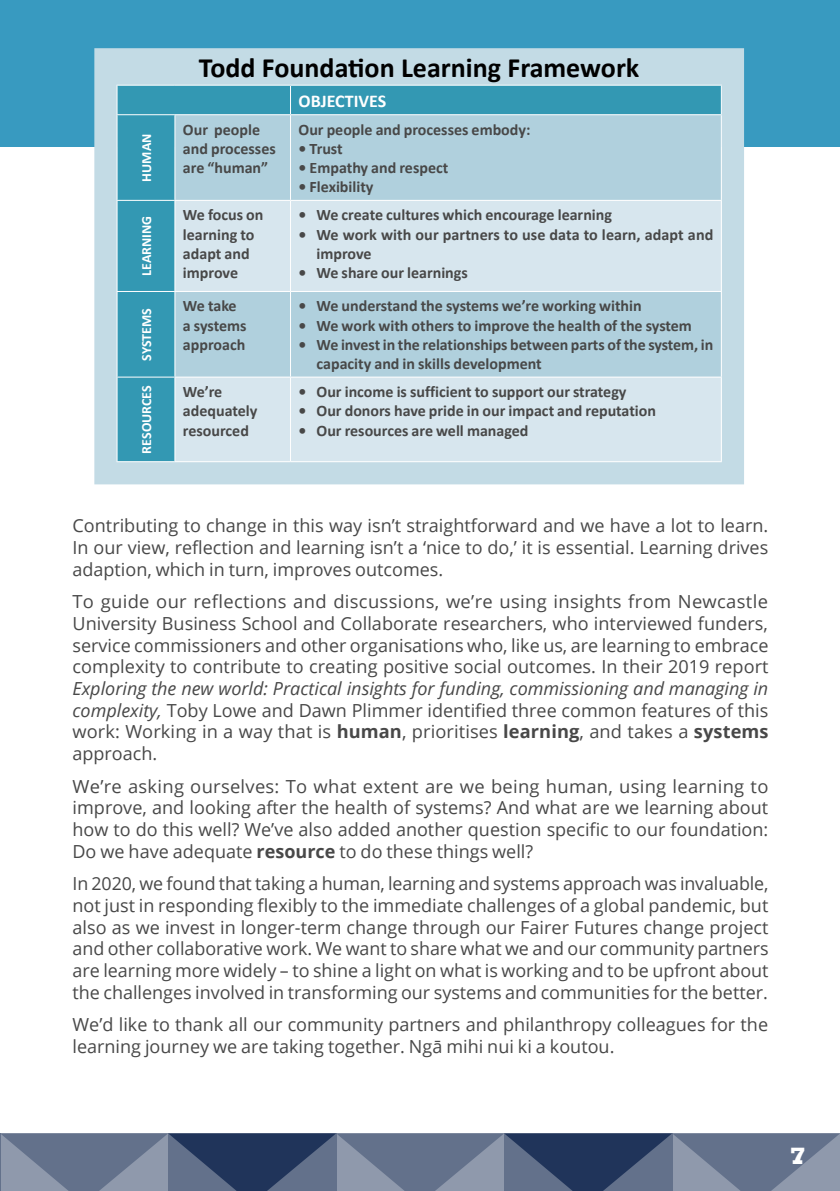
<style>
.page{position:relative;width:840px;height:1191px;background:#fff}
.page>*{position:absolute;margin:0;border:0;box-sizing:border-box;transform-origin:0 0}
.t1{font:700 28px "Calibri";color:#000}
.t2{font:800 24px "Rockwell";color:#fff}
.t3{font:18px/21.6px "Open Sans";color:#484848;text-align:justify}
.t4{font:700 18px "Calibri";color:#fff}
.t5{font:700 16px/19.2px "Calibri";color:#484848}
.t6{font:700 14px "Calibri";color:#fff}
.s1{font-style:italic}
.s2{font-weight:700}
</style>
<div class="page">
<svg style="left:1px;top:1133px;width:838px;height:58px;background:#5e6c87"></svg>
<hr style="left:0;top:1133px;width:1px;height:58px;background:#63718b">
<div style="left:0;top:0;width:839px;height:147px;background:#389ac0"></div>
<div style="left:94px;top:48px;width:649px;height:436px;background:#c3dbe5"></div>
<div style="left:117px;top:86px;width:603px;height:375px;background:#3398b3"></div>
<div style="left:175px;top:115px;width:545px;height:85px;background:#b0d0dd"></div>
<svg style="left:175px;top:201px;width:545px;height:260px;background:#cadee8"></svg>
<hr style="left:116px;top:85px;width:59px;height:1px;background:#fff">
<svg style="left:116px;top:86px;width:1px;height:28px"></svg>
<hr style="left:175px;top:85px;width:115px;height:1px;background:#fff">
<hr style="left:290px;top:85px;width:431px;height:1px;background:#fff">
<svg style="left:290px;top:86px;width:1px;height:28px"></svg>
<svg style="left:720px;top:86px;width:1px;height:28px"></svg>
<hr style="left:116px;top:114px;width:59px;height:1px;background:#fff">
<hr style="left:116px;top:115px;width:1px;height:85px;background:#fff">
<hr style="left:175px;top:114px;width:115px;height:1px;background:#fff">
<hr style="left:174px;top:115px;width:1px;height:85px;background:#fff">
<hr style="left:290px;top:114px;width:431px;height:1px;background:#fff">
<hr style="left:290px;top:115px;width:1px;height:85px;background:#fff">
<hr style="left:720px;top:115px;width:1px;height:85px;background:#fff">
<hr style="left:116px;top:200px;width:59px;height:1px;background:#fff">
<hr style="left:116px;top:201px;width:1px;height:90px;background:#fff">
<hr style="left:175px;top:200px;width:115px;height:1px;background:#fff">
<hr style="left:174px;top:201px;width:1px;height:90px;background:#fff">
<hr style="left:290px;top:200px;width:431px;height:1px;background:#fff">
<hr style="left:290px;top:201px;width:1px;height:90px;background:#fff">
<hr style="left:720px;top:201px;width:1px;height:90px;background:#fff">
<hr style="left:116px;top:291px;width:59px;height:1px;background:#fff">
<hr style="left:116px;top:292px;width:1px;height:84px;background:#fff">
<hr style="left:175px;top:291px;width:115px;height:1px;background:#fff">
<hr style="left:174px;top:292px;width:1px;height:84px;background:#fff">
<hr style="left:290px;top:291px;width:431px;height:1px;background:#fff">
<hr style="left:290px;top:292px;width:1px;height:84px;background:#fff">
<hr style="left:720px;top:292px;width:1px;height:84px;background:#fff">
<hr style="left:116px;top:376px;width:59px;height:1px;background:#fff">
<hr style="left:116px;top:377px;width:1px;height:84px;background:#fff">
<hr style="left:175px;top:376px;width:115px;height:1px;background:#fff">
<hr style="left:174px;top:377px;width:1px;height:84px;background:#fff">
<hr style="left:290px;top:376px;width:431px;height:1px;background:#fff">
<hr style="left:290px;top:377px;width:1px;height:84px;background:#fff">
<hr style="left:720px;top:377px;width:1px;height:84px;background:#fff">
<hr style="left:116px;top:461px;width:59px;height:1px;background:#fff">
<hr style="left:175px;top:461px;width:115px;height:1px;background:#fff">
<hr style="left:290px;top:461px;width:431px;height:1px;background:#fff">
<h1 class="t1" style="left:199px;top:48px;width:441px">Todd Foundation Learning Framework</h1>
<p class="t4" style="left:298px;top:88px;width:89px">OBJECTIVES</p>
<p class="t6" style="left:137px;top:181px;width:49px;rotate:-90deg">HUMAN</p>
<p class="t5" style="left:183px;top:119px;width:94px">Our people and processes are “human”</p>
<p class="t5" style="left:298px;top:119px;width:233px">Our people and processes embody:</p>
<p class="t5" style="left:298px;top:138px;width:46px">• Trust</p>
<p class="t5" style="left:298px;top:158px;width:151px">• Empathy and respect</p>
<p class="t5" style="left:298px;top:177px;width:76px">• Flexibility</p>
<p class="t6" style="left:137px;top:276px;width:62px;rotate:-90deg">LEARNING</p>
<p class="t5" style="left:183px;top:205px;width:82px">We focus on learning to adapt and improve</p>
<p class="t5" style="left:298px;top:205px;width:315px">• We create cultures which encourage learning</p>
<p class="t5" style="left:316px;top:224px;width:398px;text-indent:-18px">• We work with our partners to use data to learn, adapt and improve</p>
<p class="t5" style="left:298px;top:262px;width:171px">• We share our learnings</p>
<p class="t6" style="left:137px;top:360px;width:54px;rotate:-90deg">SYSTEMS</p>
<p class="t5" style="left:183px;top:296px;width:65px">We take a systems approach</p>
<p class="t5" style="left:298px;top:296px;width:344px">• We understand the systems we’re working within</p>
<p class="t5" style="left:298px;top:315px;width:395px">• We work with others to improve the health of the system</p>
<p class="t5" style="left:316px;top:334px;width:398px;text-indent:-18px">• We invest in the relationships between parts of the system, in capacity and in skills development</p>
<p class="t6" style="left:137px;top:453px;width:70px;rotate:-90deg">RESOURCES</p>
<p class="t5" style="left:183px;top:382px;width:76px">We’re adequately resourced</p>
<p class="t5" style="left:298px;top:382px;width:329px">• Our income is sufficient to support our strategy</p>
<p class="t5" style="left:298px;top:401px;width:359px">• Our donors have pride in our impact and reputation</p>
<p class="t5" style="left:298px;top:420px;width:231px">• Our resources are well managed</p>
<p class="t3" style="left:72px;top:514px;width:697px">Contributing to change in this way isn’t straightforward and we have a lot to learn.<br>In our view, reflection and learning isn’t a ‘nice to do,’ it is essential. Learning drives adaption, which in turn, improves outcomes.</p>
<p class="t3" style="left:72px;top:590px;width:697px">To guide our reflections and discussions, we’re using insights from Newcastle University Business School and Collaborate researchers, who interviewed funders, service commissioners and other organisations who, like us, are learning to embrace complexity to contribute to creating positive social outcomes. In their 2019 report</p>
<p class="t3" style="left:72px;top:677px;width:697px"><span class="s1">Exploring the new world: Practical insights for funding, commissioning and managing in complexity,</span> Toby Lowe and Dawn Plimmer identified three common features of this work: Working in a way that is <span class="s2">human</span>, prioritises <span class="s2">learning</span>, and takes a <span class="s2">systems </span>approach.</p>
<p class="t3" style="left:72px;top:775px;width:697px">We’re asking ourselves: To what extent are we being human, using learning to improve, and looking after the health of systems? And what are we learning about how to do this well? We’ve also added another question specific to our foundation:<br>Do we have adequate <span class="s2">resource</span> to do these things well?</p>
<p class="t3" style="left:72px;top:872px;width:697px">In 2020, we found that taking a human, learning and systems approach was invaluable, not just in responding flexibly to the immediate challenges of a global pandemic, but also as we invest in longer-term change through our Fairer Futures change project and other collaborative work. We want to share what we and our community partners are learning more widely – to shine a light on what is working and to be upfront about the challenges involved in transforming our systems and communities for the better.</p>
<p class="t3" style="left:72px;top:1013px;width:696px">We’d like to thank all our community partners and philanthropy colleagues for the learning journey we are taking together. Ngā mihi nui ki a koutou.</p>
<h2 class="t2" style="left:789px;top:1140px;width:18px">7</h2>
</div>
